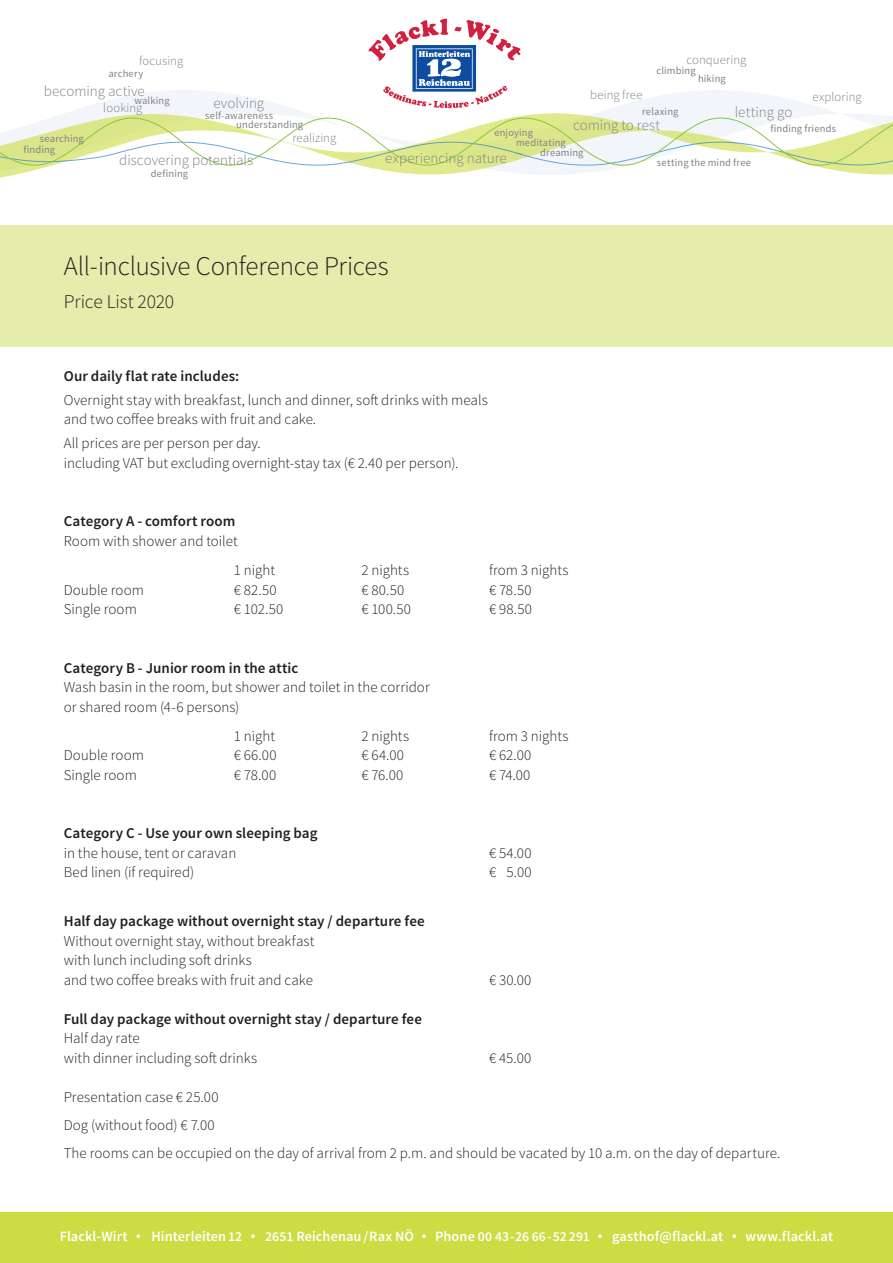
<style>
.page{position:relative;width:893px;height:1263px;background:#fff}
.page>*{position:absolute;margin:0;border:0;box-sizing:border-box;transform-origin:0 0}
.Headline{font:300 27px "Source Sans Pro";letter-spacing:-.015em;color:#231f20}
.Headline-2{font:300 19.5px "Source Sans Pro";letter-spacing:-.015em;color:#231f20}
.Fließtext_10pt{font:300 15px/19.5px "Source Sans Pro";color:#231f20}
.Subheadline{font:600 15px "Source Sans Pro";letter-spacing:.005em;color:#231f20}
.t1{font:300 15px "Source Sans Pro";color:#808285}
.Subheadline-2{font:300 15px "Source Sans Pro";color:#231f20}
.t2{font:600 14.25px "Source Sans Pro";letter-spacing:.005em;color:#fff}
.t3{font:300 12.75px "Source Sans Pro";letter-spacing:.005em;color:#808285}
.t4{font:10.5px "Source Sans Pro";letter-spacing:.015em;color:#808285}
.s1{font-size:13.65px}
</style>
<div class="page">
<div style="left:0;top:1212px;width:893px;height:51px;background:#ccdc42"></div>
<div style="left:0;top:225px;width:893px;height:121px;background:#e5edad"></div>
<svg style="left:77px;top:90px;width:749px;height:20px;fill:#f2f5fa"></svg>
<svg style="left:0;top:110px;width:893px;height:68px"></svg>
<svg style="left:0;top:113px;width:893px;height:55px"></svg>
<div style="left:342px;top:5px;width:198px;height:107px;background:#fff"></div>
<svg style="left:368px;top:18px;width:153px;height:90px"></svg>
<p class="t3" style="left:139px;top:53px;width:46px">focusing</p>
<p class="t4" style="left:108px;top:67px;width:36px">archery</p>
<p class="t1" style="left:44px;top:82px;width:103px">becoming active</p>
<p class="t4" style="left:134px;top:94px;width:37px">walking</p>
<p class="t1" style="left:213px;top:94px;width:52px">evolving</p>
<p class="t3" style="left:103px;top:100px;width:41px">looking</p>
<p class="t4" style="left:205px;top:109px;width:69px">self-awareness</p>
<p class="t4" style="left:236px;top:118px;width:68px">understanding</p>
<p class="t4" style="left:40px;top:132px;width:45px">searching</p>
<p class="t3" style="left:292px;top:130px;width:45px">realizing</p>
<p class="t4" style="left:23px;top:143px;width:33px">finding</p>
<p class="t1" style="left:119px;top:151px;width:136px">discovering potentials</p>
<p class="t4" style="left:151px;top:167px;width:39px">defining</p>
<p class="t3" style="left:686px;top:52px;width:62px">conquering</p>
<p class="t4" style="left:657px;top:64px;width:41px">climbing</p>
<p class="t4" style="left:698px;top:72px;width:29px">hiking</p>
<p class="t3" style="left:590px;top:87px;width:54px">being free</p>
<p class="t3" style="left:812px;top:89px;width:51px">exploring</p>
<p class="t1" style="left:735px;top:102px;width:59px">letting go</p>
<p class="t4" style="left:642px;top:105px;width:38px">relaxing</p>
<p class="t1" style="left:573px;top:116px;width:89px">coming to rest</p>
<p class="t4" style="left:770px;top:122px;width:67px">finding friends</p>
<p class="t4" style="left:494px;top:126px;width:40px">enjoying</p>
<p class="t4" style="left:516px;top:136px;width:51px">meditating</p>
<p class="t4" style="left:540px;top:146px;width:45px">dreaming</p>
<p class="t1" style="left:385px;top:148px;width:123px">experiencing nature</p>
<p class="t4" style="left:657px;top:156px;width:96px">setting the mind free</p>
<p class="Headline" style="left:64px;top:250px;width:326px">All-inclusive Conference Prices</p>
<p class="Headline-2" style="left:64px;top:289px;width:112px">Price List 2020</p>
<p class="Subheadline" style="left:64px;top:367px;width:177px">Our daily flat rate includes:</p>
<p class="Fließtext_10pt" style="left:64px;top:390px;width:425px">Overnight stay with breakfast, lunch and dinner, soft drinks with meals and two coffee breaks with fruit and cake.</p>
<p class="Fließtext_10pt" style="left:64px;top:434px;width:396px">All prices are per person per day.<br>including VAT but excluding overnight-stay tax (€ 2.40 per person).</p>
<p class="Subheadline" style="left:64px;top:512px;width:173px">Category A - comfort room</p>
<p class="Subheadline-2" style="left:64px;top:532px;width:176px">Room with shower and toilet</p>
<p class="Fließtext_10pt" style="left:234px;top:560px;width:43px">1 night</p>
<p class="Fließtext_10pt" style="left:361px;top:560px;width:49px">2 nights</p>
<p class="Fließtext_10pt" style="left:489px;top:560px;width:81px">from 3 nights</p>
<p class="Fließtext_10pt" style="left:64px;top:580px;width:82px">Double room</p>
<p class="Fließtext_10pt" style="left:234px;top:580px;width:44px">€ 82.50</p>
<p class="Fließtext_10pt" style="left:361px;top:580px;width:44px">€ 80.50</p>
<p class="Fließtext_10pt" style="left:489px;top:580px;width:44px">€ 78.50</p>
<p class="Fließtext_10pt" style="left:64px;top:599px;width:75px">Single room</p>
<p class="Fließtext_10pt" style="left:234px;top:599px;width:51px">€ 102.50</p>
<p class="Fließtext_10pt" style="left:361px;top:599px;width:51px">€ 100.50</p>
<p class="Fließtext_10pt" style="left:489px;top:599px;width:44px">€ 98.50</p>
<p class="Subheadline" style="left:64px;top:658px;width:236px">Category B - Junior room in the attic</p>
<p class="Fließtext_10pt" style="left:64px;top:677px;width:367px">Wash basin in the room, but shower and toilet in the corridor</p>
<p class="Fließtext_10pt" style="left:64px;top:697px;width:177px">or shared room (4-6 persons)</p>
<p class="Fließtext_10pt" style="left:234px;top:726px;width:43px">1 night</p>
<p class="Fließtext_10pt" style="left:361px;top:726px;width:49px">2 nights</p>
<p class="Fließtext_10pt" style="left:489px;top:726px;width:81px">from 3 nights</p>
<p class="Fließtext_10pt" style="left:64px;top:746px;width:82px">Double room</p>
<p class="Fließtext_10pt" style="left:234px;top:746px;width:44px">€ 66.00</p>
<p class="Fließtext_10pt" style="left:361px;top:746px;width:44px">€ 64.00</p>
<p class="Fließtext_10pt" style="left:489px;top:746px;width:44px">€ 62.00</p>
<p class="Fließtext_10pt" style="left:64px;top:765px;width:75px">Single room</p>
<p class="Fließtext_10pt" style="left:234px;top:765px;width:44px">€ 78.00</p>
<p class="Fließtext_10pt" style="left:361px;top:765px;width:44px">€ 76.00</p>
<p class="Fließtext_10pt" style="left:489px;top:765px;width:43px">€ 74.00</p>
<p class="Subheadline" style="left:64px;top:824px;width:255px">Category C - Use your own sleeping bag</p>
<p class="Fließtext_10pt" style="left:64px;top:843px;width:174px">in the house, tent or caravan</p>
<p class="Fließtext_10pt" style="left:489px;top:843px;width:44px">€ 54.00</p>
<p class="Fließtext_10pt" style="left:64px;top:863px;width:132px">Bed linen (if required)</p>
<p class="Fließtext_10pt" style="left:489px;top:863px;width:44px">€ 5.00</p>
<p class="Subheadline" style="left:64px;top:911px;width:362px">Half day package without overnight stay / departure fee</p>
<p class="Fließtext_10pt" style="left:64px;top:931px;width:252px">Without overnight stay, without breakfast</p>
<p class="Fließtext_10pt" style="left:64px;top:950px;width:190px">with lunch including soft drinks</p>
<p class="Fließtext_10pt" style="left:64px;top:970px;width:251px">and two coffee breaks with fruit and cake</p>
<p class="Fließtext_10pt" style="left:489px;top:970px;width:44px">€ 30.00</p>
<p class="Subheadline" style="left:64px;top:1009px;width:360px">Full day package without overnight stay / departure fee</p>
<p class="Fließtext_10pt" style="left:64px;top:1028px;width:78px">Half day rate</p>
<p class="Fließtext_10pt" style="left:64px;top:1048px;width:195px">with dinner including soft drinks</p>
<p class="Fließtext_10pt" style="left:489px;top:1048px;width:44px">€ 45.00</p>
<p class="Fließtext_10pt" style="left:64px;top:1087px;width:156px">Presentation case € 25.00</p>
<p class="Fließtext_10pt" style="left:64px;top:1115px;width:152px">Dog (without food) € 7.00</p>
<p class="Fließtext_10pt" style="left:64px;top:1143px;width:718px">The rooms can be occupied on the day of arrival from 2 p.m. and should be vacated by 10 a.m. on the day of departure.</p>
<p class="t2" style="left:60px;top:1227px;width:775px">Flackl-Wirt • Hinterleiten <span class="s1">12</span> • <span class="s1">2651</span> Reichenau /Rax NÖ • Phone <span class="s1">00 43-26 66-52 291</span> • gasthof@flackl.at • www.flackl.at</p>
</div>
